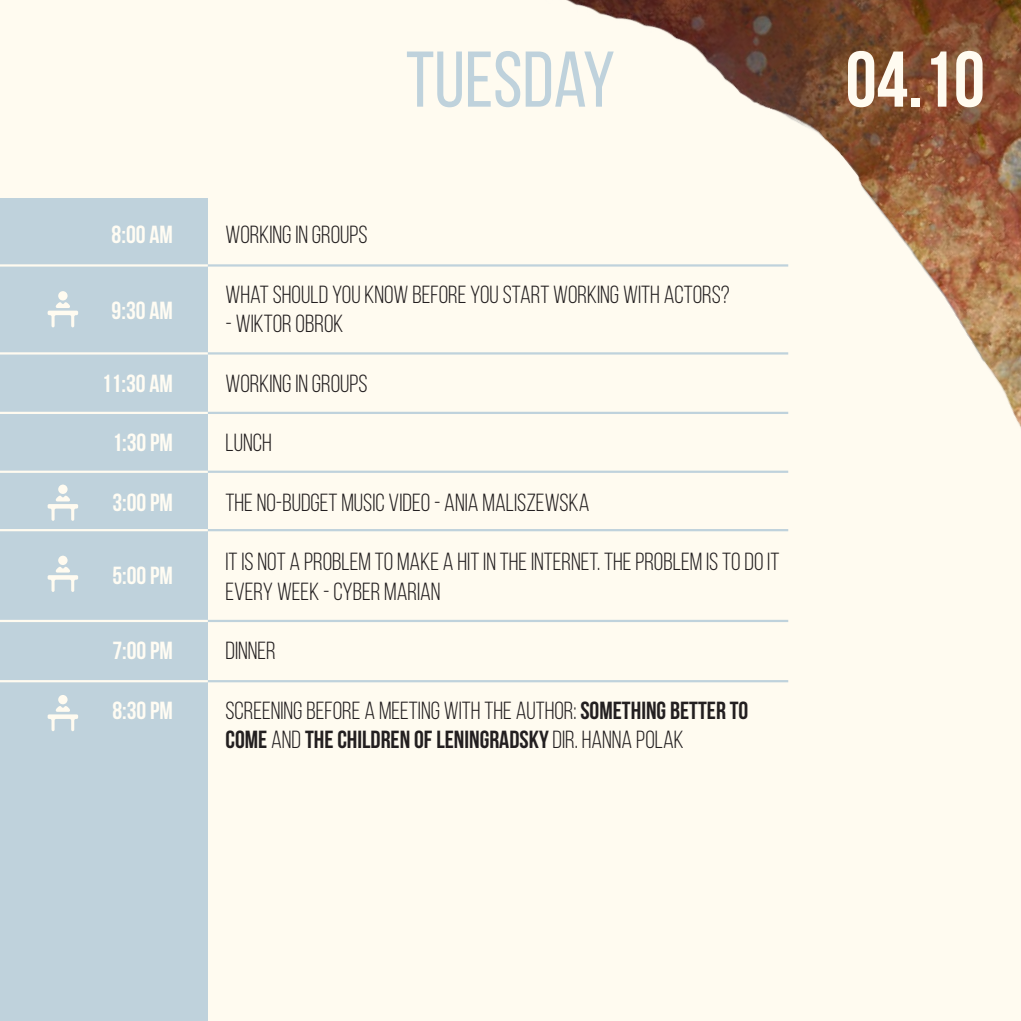
<style>
.page{position:relative;width:1021px;height:1021px;background:#fff}
.page>*{position:absolute;margin:0;border:0;box-sizing:border-box;transform-origin:0 0}
.t1{font:78.75px "Bebas Neue";color:#bfd2dc}
.t2{font:700 78.75px "Bebas Neue";color:#fffbf0}
.t3{font:24.75px/29.7px "Bebas Neue";color:#231f20}
.t4{font:700 24.75px "Bebas Neue";color:#fffcf3}
.s1{font-weight:700}
</style>
<div class="page">
<div style="left:0;top:0;width:1020px;height:1020px;background:#fffbf0"></div>
<img style="left:208px;top:0;width:812px;height:683px">
<div style="left:0;top:198px;width:208px;height:822px;background:#bfd2dc"></div>
<hr style="left:0;top:264px;width:788px;height:2px;background:#bfd2dc">
<hr style="left:0;top:264px;width:208px;height:2px;background:#fffbf0">
<hr style="left:0;top:352px;width:788px;height:2px;background:#bfd2dc">
<hr style="left:0;top:352px;width:208px;height:2px;background:#fffbf0">
<hr style="left:0;top:412px;width:788px;height:2px;background:#bfd2dc">
<hr style="left:0;top:412px;width:208px;height:2px;background:#fffbf0">
<hr style="left:0;top:470px;width:788px;height:3px;background:#bfd2dc">
<hr style="left:0;top:470px;width:208px;height:3px;background:#fffbf0">
<hr style="left:0;top:529px;width:788px;height:2px;background:#bfd2dc">
<hr style="left:0;top:529px;width:208px;height:2px;background:#fffbf0">
<hr style="left:0;top:620px;width:788px;height:2px;background:#bfd2dc">
<hr style="left:0;top:620px;width:208px;height:2px;background:#fffbf0">
<hr style="left:0;top:680px;width:788px;height:2px;background:#bfd2dc">
<hr style="left:0;top:680px;width:208px;height:2px;background:#fffbf0">
<div style="left:58px;top:291px;width:10px;height:9px;background:#fffbf0;border-radius:50%"></div>
<svg style="left:48px;top:302px;width:30px;height:25px"></svg>
<div style="left:58px;top:484px;width:10px;height:10px;background:#fffbf0;border-radius:50%"></div>
<svg style="left:48px;top:495px;width:30px;height:26px"></svg>
<div style="left:58px;top:555px;width:10px;height:10px;background:#fffbf0;border-radius:50%"></div>
<svg style="left:48px;top:567px;width:30px;height:25px"></svg>
<div style="left:58px;top:695px;width:10px;height:9px;background:#fffbf0;border-radius:50%"></div>
<svg style="left:48px;top:706px;width:30px;height:25px"></svg>
<h1 class="t1" style="left:406px;top:37px;width:210px">TUESDAY</h1>
<h1 class="t2" style="left:845px;top:36px;width:141px">04.10</h1>
<p class="t4" style="left:112px;top:221px;width:63px">8:00 AM</p>
<p class="t3" style="left:225px;top:220px;width:144px">WORKING IN GROUPS</p>
<p class="t4" style="left:112px;top:297px;width:63px">9:30 AM</p>
<p class="t3" style="left:225px;top:279px;width:506px">WHAT SHOULD YOU KNOW BEFORE YOU START WORKING WITH ACTORS?</p>
<p class="t3" style="left:225px;top:309px;width:119px">- WIKTOR OBROK</p>
<p class="t4" style="left:102px;top:369px;width:73px">11:30 AM</p>
<p class="t3" style="left:225px;top:368px;width:144px">WORKING IN GROUPS</p>
<p class="t4" style="left:112px;top:429px;width:62px">1:30 PM</p>
<p class="t3" style="left:225px;top:427px;width:48px">LUNCH</p>
<p class="t4" style="left:112px;top:488px;width:62px">3:00 PM</p>
<p class="t3" style="left:225px;top:487px;width:365px">THE NO-BUDGET MUSIC VIDEO - ANIA MALISZEWSKA</p>
<p class="t4" style="left:112px;top:561px;width:62px">5:00 PM</p>
<p class="t3" style="left:225px;top:546px;width:555px">IT IS NOT A PROBLEM TO MAKE A HIT IN THE INTERNET. THE PROBLEM IS TO DO IT<br>EVERY WEEK - CYBER MARIAN</p>
<p class="t4" style="left:112px;top:637px;width:62px">7:00 PM</p>
<p class="t3" style="left:225px;top:635px;width:52px">DINNER</p>
<p class="t4" style="left:112px;top:696px;width:62px">8:30 PM</p>
<p class="t3" style="left:225px;top:695px;width:524px">SCREENING BEFORE A MEETING WITH THE AUTHOR: <span class="s1">SOMETHING BETTER TO<br>COME</span> AND <span class="s1">THE CHILDREN OF LENINGRADSKY</span> DIR. HANNA POLAK</p>
</div>
